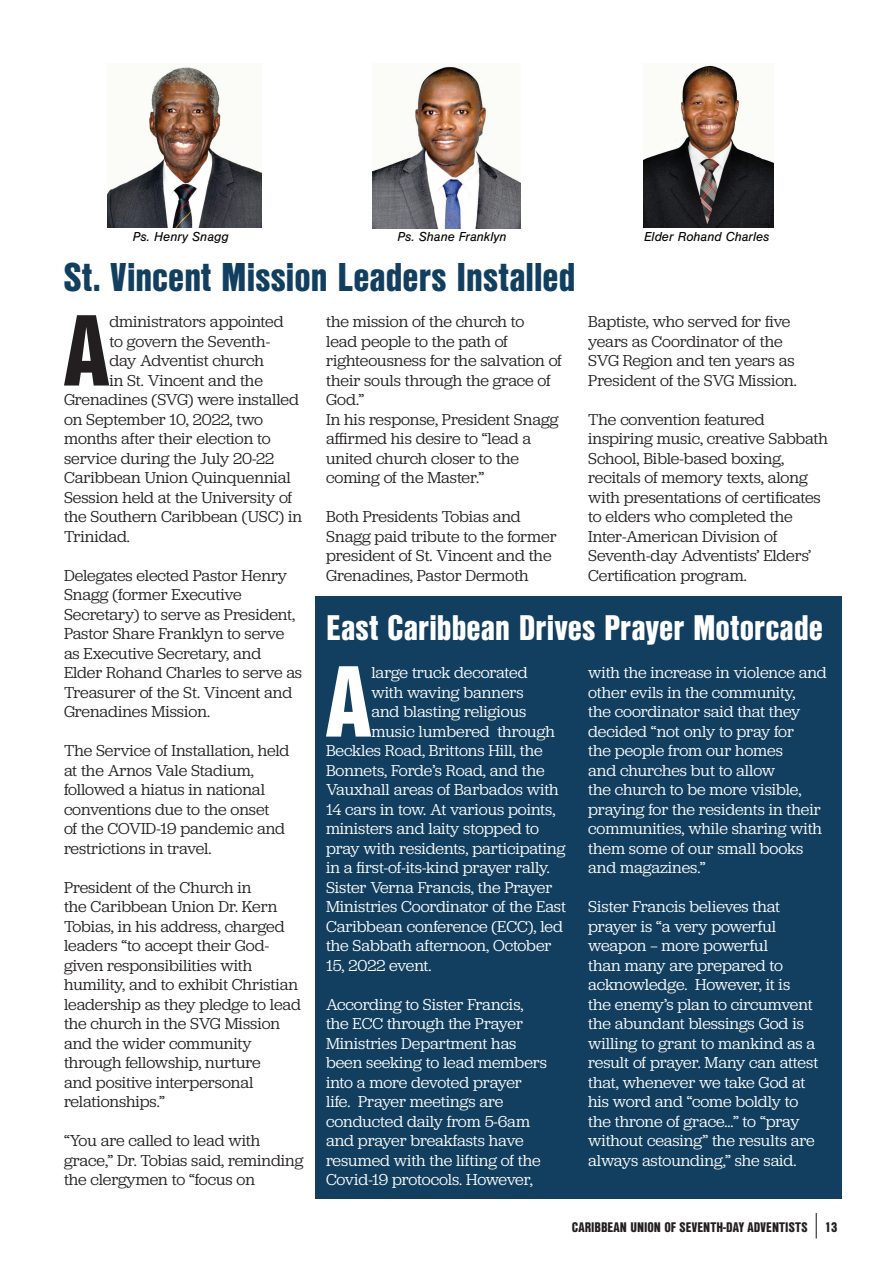
<style>
.page{position:relative;width:893px;height:1263px;background:#fff}
.page>*{position:absolute;margin:0;border:0;box-sizing:border-box;transform-origin:0 0}
.t1{font:900 97.95px "Nimbus San Con L";color:#fff}
.t2{font:900 97.95px "Nimbus San Con L";color:#231f20}
.t3{font:900 39px "Nimbus San Con L";color:#123f5f}
.t4{font:900 34.5px "Nimbus San Con L";letter-spacing:.005em;color:#fff}
.t5{font:16.5px/19.5px "Jubilat";letter-spacing:-.005em;color:#231f20}
.t6{font:16.5px/19.5px "Jubilat";letter-spacing:-.005em;color:#fff}
.t7{font:italic 13.5px "Nimbus San";color:#040503}
.t8{font:900 13.5px "Nimbus San Con L";color:#231f20}
</style>
<div class="page">
<div style="left:315px;top:596px;width:527px;height:603px;background:#123f5f"></div>
<img style="left:107px;top:67px;width:154px;height:161px">
<img style="left:372px;top:64px;width:149px;height:164px">
<img style="left:643px;top:65px;width:131px;height:163px">
<svg style="left:816px;top:1213px;width:1px;height:25px"></svg>
<p class="t7" style="left:133px;top:229px;width:97px">Ps. Henry Snagg</p>
<p class="t7" style="left:397px;top:229px;width:110px">Ps. Shane Franklyn</p>
<p class="t7" style="left:644px;top:229px;width:127px">Elder Rohand Charles</p>
<h2 class="t3" style="left:64px;top:247px;width:513px">St. Vincent Mission Leaders Installed</h2>
<h1 class="t2" style="left:64px;top:276px;width:47px">A</h1>
<p class="t5" style="left:109px;top:311px;width:176px">dministrators appointed</p>
<p class="t5" style="left:109px;top:331px;width:162px">to govern the Seventh-</p>
<p class="t5" style="left:109px;top:350px;width:156px">day Adventist church</p>
<p class="t5" style="left:109px;top:370px;width:155px">in St. Vincent and the</p>
<p class="t5" style="left:64px;top:389px;width:237px">Grenadines (SVG) were installed</p>
<p class="t5" style="left:64px;top:409px;width:201px">on September 10, 2022, two</p>
<p class="t5" style="left:64px;top:428px;width:208px">months after their election to</p>
<p class="t5" style="left:64px;top:448px;width:212px">service during the July 20-22</p>
<p class="t5" style="left:64px;top:467px;width:228px">Caribbean Union Quinquennial</p>
<p class="t5" style="left:64px;top:487px;width:230px">Session held at the University of</p>
<p class="t5" style="left:64px;top:506px;width:240px">the Southern Caribbean (USC) in</p>
<p class="t5" style="left:64px;top:526px;width:67px">Trinidad.</p>
<p class="t5" style="left:64px;top:565px;width:240px">Delegates elected Pastor Henry<br>Snagg (former Executive<br>Secretary) to serve as President,<br>Pastor Share Franklyn to serve as Executive Secretary, and<br>Elder Rohand Charles to serve as<br>Treasurer of the St. Vincent and<br>Grenadines Mission.</p>
<p class="t5" style="left:64px;top:740px;width:227px">The Service of Installation, held at the Arnos Vale Stadium, followed a hiatus in national conventions due to the onset<br>of the COVID-19 pandemic and restrictions in travel.</p>
<p class="t5" style="left:64px;top:877px;width:239px">President of the Church in<br>the Caribbean Union Dr. Kern<br>Tobias, in his address, charged leaders “to accept their God&shy;given responsibilities with humility, and to exhibit Christian leadership as they pledge to lead the church in the SVG Mission and the wider community through fellowship, nurture<br>and positive interpersonal relationships.”</p>
<p class="t5" style="left:64px;top:1130px;width:241px">“You are called to lead with grace,” Dr. Tobias said, reminding the clergymen to “focus on</p>
<p class="t5" style="left:326px;top:311px;width:237px">the mission of the church to<br>lead people to the path of righteousness for the salvation of their souls through the grace of<br>God.”<br>In his response, President Snagg affirmed his desire to “lead a united church closer to the coming of the Master.”</p>
<p class="t5" style="left:326px;top:506px;width:232px">Both Presidents Tobias and<br>Snagg paid tribute to the former president of St. Vincent and the<br>Grenadines, Pastor Dermoth</p>
<p class="t5" style="left:588px;top:311px;width:210px">Baptiste, who served for five years as Coordinator of the<br>SVG Region and ten years as<br>President of the SVG Mission.</p>
<p class="t5" style="left:588px;top:409px;width:241px">The convention featured inspiring music, creative Sabbath<br>School, Bible-based boxing, recitals of memory texts, along with presentations of certificates to elders who completed the<br>Inter-American Division of<br>Seventh-day Adventists’ Elders’<br>Certification program.</p>
<h3 class="t4" style="left:326px;top:601px;width:499px">East Caribbean Drives Prayer Motorcade</h3>
<p class="t6" style="left:588px;top:662px;width:240px">with the increase in violence and other evils in the community,<br>the coordinator said that they decided “not only to pray for<br>the people from our homes<br>and churches but to allow<br>the church to be more visible, praying for the residents in their communities, while sharing with them some of our small books and magazines.”</p>
<p class="t6" style="left:588px;top:896px;width:232px">Sister Francis believes that prayer is “a very powerful weapon — more powerful<br>than many are prepared to acknowledge. However, it is<br>the enemy’s plan to circumvent the abundant blessings God is willing to grant to mankind as a result of prayer. Many can attest that, whenever we take God at his word and “come boldly to the throne of grace...” to “pray without ceasing” the results are always astounding,” she said.</p>
<h1 class="t1" style="left:326px;top:627px;width:47px">A</h1>
<p class="t6" style="left:371px;top:662px;width:158px">large truck decorated</p>
<p class="t6" style="left:371px;top:682px;width:154px">with waving banners</p>
<p class="t6" style="left:371px;top:701px;width:156px">and blasting religious</p>
<p class="t6" style="left:371px;top:721px;width:185px">music lumbered through</p>
<p class="t6" style="left:326px;top:740px;width:218px">Beckles Road, Brittons Hill, the</p>
<p class="t6" style="left:326px;top:760px;width:220px">Bonnets, Forde’s Road, and the</p>
<p class="t6" style="left:326px;top:779px;width:234px">Vauxhall areas of Barbados with</p>
<p class="t6" style="left:326px;top:799px;width:231px">14 cars in tow. At various points,</p>
<p class="t6" style="left:326px;top:818px;width:215px">ministers and laity stopped to</p>
<p class="t6" style="left:326px;top:838px;width:241px">pray with residents, participating</p>
<p class="t6" style="left:326px;top:857px;width:225px">in a first-of-its-kind prayer rally.</p>
<p class="t6" style="left:326px;top:877px;width:228px">Sister Verna Francis, the Prayer</p>
<p class="t6" style="left:326px;top:896px;width:241px">Ministries Coordinator of the East</p>
<p class="t6" style="left:326px;top:916px;width:238px">Caribbean conference (ECC), led</p>
<p class="t6" style="left:326px;top:935px;width:227px">the Sabbath afternoon, October</p>
<p class="t6" style="left:326px;top:955px;width:107px">15, 2022 event.</p>
<p class="t6" style="left:326px;top:994px;width:222px">According to Sister Francis, the ECC through the Prayer<br>Ministries Department has been seeking to lead members into a more devoted prayer life. Prayer meetings are conducted daily from 5-6am and prayer breakfasts have resumed with the lifting of the<br>Covid-19 protocols. However,</p>
<p class="t8" style="left:572px;top:1217px;width:237px">CARIBBEAN UNION OF SEVENTH-DAY ADVENTISTS</p>
<p class="t8" style="left:825px;top:1217px;width:14px">13</p>
</div>
